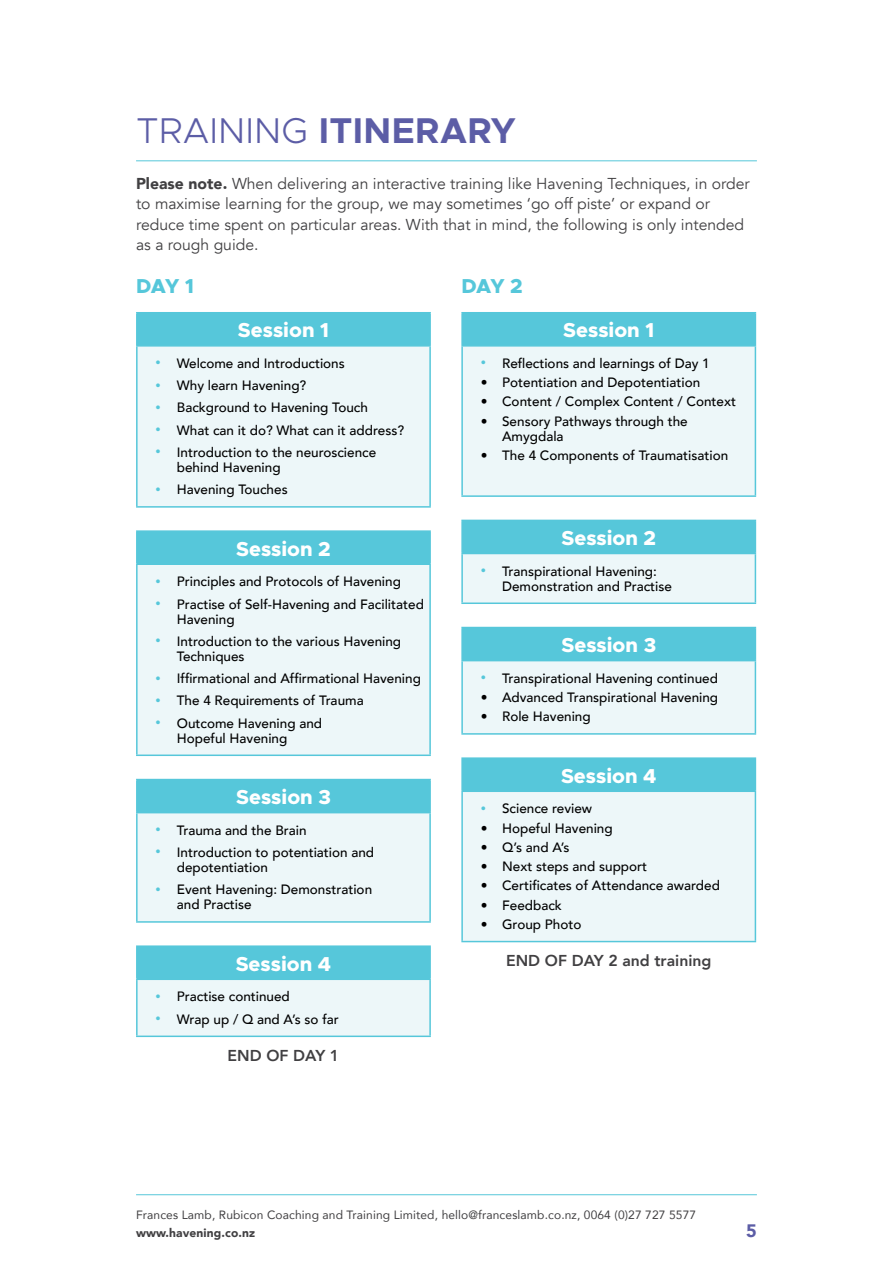
<style>
.page{position:relative;width:893px;height:1263px;background:#fff}
.page>*{position:absolute;margin:0;border:0;box-sizing:border-box;transform-origin:0 0}
.t1{font:700 36px "Metropolis";letter-spacing:.01em;color:#5c5da6}
.t2{font:800 20.25px "Metropolis";color:#fff}
.t3{font:800 20.25px "Metropolis";letter-spacing:-.035em;color:#56c7da}
.t4{font:900 18px "Avenir";color:#5c5da6}
.t5{font:15.75px/20.2px "Avenir";color:#414042}
.t6{font:800 15.75px "Avenir";color:#414042}
.t7{font:500 13.5px/15px "Avenir";color:#000}
.t8{font:12px "Avenir";letter-spacing:.01em;color:#414042}
.t9{font:900 12px "Avenir";letter-spacing:.01em;color:#414042}
.s1{font-weight:300}
.s2{font-weight:900}
.s3{font-size:10.5px;color:#56c7da}
</style>
<div class="page">
<hr style="left:136px;top:1194px;width:621px;height:1px;background:#56c7da">
<hr style="left:136px;top:160px;width:621px;height:1px;background:#56c7da">
<div style="left:138px;top:313px;width:291px;height:32px;background:#56c7da"></div>
<svg style="left:137px;top:347px;width:293px;height:688px;background:#d9f1f5"></svg>
<hr style="left:136px;top:312px;width:295px;height:1px;background:#56c7da">
<hr style="left:136px;top:313px;width:2px;height:32px;background:#56c7da">
<hr style="left:429px;top:313px;width:2px;height:32px;background:#56c7da">
<hr style="left:136px;top:345px;width:295px;height:2px;background:#56c7da">
<hr style="left:136px;top:347px;width:2px;height:159px;background:#56c7da">
<hr style="left:429px;top:347px;width:2px;height:159px;background:#56c7da">
<hr style="left:136px;top:506px;width:295px;height:2px;background:#56c7da">
<hr style="left:136px;top:530px;width:295px;height:2px;background:#56c7da">
<hr style="left:136px;top:532px;width:2px;height:31px;background:#56c7da">
<hr style="left:429px;top:532px;width:2px;height:31px;background:#56c7da">
<hr style="left:136px;top:563px;width:295px;height:2px;background:#56c7da">
<hr style="left:136px;top:565px;width:2px;height:189px;background:#56c7da">
<hr style="left:429px;top:565px;width:2px;height:189px;background:#56c7da">
<hr style="left:136px;top:754px;width:295px;height:2px;background:#56c7da">
<hr style="left:136px;top:779px;width:295px;height:1px;background:#56c7da">
<hr style="left:136px;top:780px;width:2px;height:32px;background:#56c7da">
<hr style="left:429px;top:780px;width:2px;height:32px;background:#56c7da">
<hr style="left:136px;top:812px;width:295px;height:1px;background:#56c7da">
<hr style="left:136px;top:813px;width:2px;height:108px;background:#56c7da">
<hr style="left:429px;top:813px;width:2px;height:108px;background:#56c7da">
<hr style="left:136px;top:921px;width:295px;height:2px;background:#56c7da">
<hr style="left:136px;top:945px;width:295px;height:2px;background:#56c7da">
<hr style="left:136px;top:947px;width:2px;height:31px;background:#56c7da">
<hr style="left:429px;top:947px;width:2px;height:31px;background:#56c7da">
<hr style="left:136px;top:978px;width:295px;height:2px;background:#56c7da">
<hr style="left:136px;top:980px;width:2px;height:55px;background:#56c7da">
<hr style="left:429px;top:980px;width:2px;height:55px;background:#56c7da">
<hr style="left:136px;top:1035px;width:295px;height:2px;background:#56c7da">
<div style="left:463px;top:313px;width:292px;height:32px;background:#56c7da"></div>
<svg style="left:462px;top:347px;width:293px;height:594px;background:#d5eff4"></svg>
<hr style="left:461px;top:312px;width:295px;height:1px;background:#56c7da">
<hr style="left:461px;top:313px;width:2px;height:32px;background:#56c7da">
<hr style="left:755px;top:313px;width:1px;height:32px;background:#56c7da">
<hr style="left:461px;top:345px;width:295px;height:2px;background:#56c7da">
<hr style="left:461px;top:347px;width:2px;height:148px;background:#56c7da">
<hr style="left:755px;top:347px;width:1px;height:148px;background:#56c7da">
<hr style="left:461px;top:495px;width:295px;height:2px;background:#56c7da">
<hr style="left:461px;top:520px;width:295px;height:1px;background:#56c7da">
<hr style="left:461px;top:521px;width:2px;height:32px;background:#56c7da">
<hr style="left:755px;top:521px;width:1px;height:32px;background:#56c7da">
<hr style="left:461px;top:553px;width:295px;height:1px;background:#56c7da">
<hr style="left:461px;top:554px;width:2px;height:48px;background:#56c7da">
<hr style="left:755px;top:554px;width:1px;height:48px;background:#56c7da">
<hr style="left:461px;top:602px;width:295px;height:2px;background:#56c7da">
<hr style="left:461px;top:627px;width:295px;height:1px;background:#56c7da">
<hr style="left:461px;top:628px;width:2px;height:32px;background:#56c7da">
<hr style="left:755px;top:628px;width:1px;height:32px;background:#56c7da">
<hr style="left:461px;top:660px;width:295px;height:1px;background:#56c7da">
<hr style="left:461px;top:661px;width:2px;height:72px;background:#56c7da">
<hr style="left:755px;top:661px;width:1px;height:72px;background:#56c7da">
<hr style="left:461px;top:733px;width:295px;height:2px;background:#56c7da">
<hr style="left:461px;top:757px;width:295px;height:2px;background:#56c7da">
<hr style="left:461px;top:759px;width:2px;height:31px;background:#56c7da">
<hr style="left:755px;top:759px;width:1px;height:31px;background:#56c7da">
<hr style="left:461px;top:790px;width:295px;height:2px;background:#56c7da">
<hr style="left:461px;top:792px;width:2px;height:149px;background:#56c7da">
<hr style="left:755px;top:792px;width:1px;height:149px;background:#56c7da">
<hr style="left:461px;top:941px;width:295px;height:1px;background:#56c7da">
<h1 class="t1" style="left:136px;top:108px;width:381px"><span class="s1">TRAINING</span> ITINERARY</h1>
<p class="t5" style="left:136px;top:174px;width:615px"><span class="s2">Please note.</span> When delivering an interactive training like Havening Techniques, in order to maximise learning for the group, we may sometimes ‘go off piste’ or expand or reduce time spent on particular areas. With that in mind, the following is only intended as a rough guide.</p>
<h2 class="t3" style="left:136px;top:273px;width:59px">DAY 1</h2>
<h2 class="t2" style="left:238px;top:317px;width:93px">Session 1</h2>
<p class="t7" style="left:156px;top:355px;width:191px"><span class="s3">•</span> Welcome and Introductions</p>
<p class="t7" style="left:156px;top:377px;width:152px"><span class="s3">•</span> Why learn Havening?</p>
<p class="t7" style="left:156px;top:399px;width:214px"><span class="s3">•</span> Background to Havening Touch</p>
<p class="t7" style="left:156px;top:422px;width:250px"><span class="s3">•</span> What can it do? What can it address?</p>
<p class="t7" style="left:177px;top:444px;width:201px;text-indent:-21px"><span class="s3">•</span> Introduction to the neuroscience behind Havening</p>
<p class="t7" style="left:156px;top:481px;width:134px"><span class="s3">•</span> Havening Touches</p>
<h2 class="t3" style="left:461px;top:273px;width:63px">DAY 2</h2>
<h2 class="t2" style="left:563px;top:317px;width:93px">Session 1</h2>
<p class="t7" style="left:481px;top:355px;width:230px"><span class="s3">•</span> Reflections and learnings of Day 1</p>
<p class="t7" style="left:481px;top:374px;width:221px">• Potentiation and Depotentiation</p>
<p class="t7" style="left:481px;top:393px;width:257px">• Content / Complex Content / Context</p>
<p class="t7" style="left:502px;top:413px;width:187px;text-indent:-21px">• Sensory Pathways through the<br>Amygdala</p>
<p class="t7" style="left:481px;top:447px;width:249px">• The 4 Components of Traumatisation</p>
<h2 class="t2" style="left:236px;top:536px;width:96px">Session 2</h2>
<p class="t7" style="left:156px;top:573px;width:247px"><span class="s3">•</span> Principles and Protocols of Havening</p>
<p class="t7" style="left:177px;top:596px;width:249px;text-indent:-21px"><span class="s3">•</span> Practise of Self-Havening and Facilitated<br>Havening</p>
<p class="t7" style="left:177px;top:633px;width:226px;text-indent:-21px"><span class="s3">•</span> Introduction to the various Havening<br>Techniques</p>
<p class="t7" style="left:156px;top:670px;width:267px"><span class="s3">•</span> Iffirmational and Affirmational Havening</p>
<p class="t7" style="left:156px;top:692px;width:210px"><span class="s3">•</span> The 4 Requirements of Trauma</p>
<p class="t7" style="left:177px;top:715px;width:147px;text-indent:-21px"><span class="s3">•</span> Outcome Havening and<br>Hopeful Havening</p>
<h2 class="t2" style="left:236px;top:784px;width:96px">Session 3</h2>
<p class="t7" style="left:156px;top:822px;width:153px"><span class="s3">•</span> Trauma and the Brain</p>
<p class="t7" style="left:177px;top:844px;width:199px;text-indent:-21px"><span class="s3">•</span> Introduction to potentiation and depotentiation</p>
<p class="t7" style="left:177px;top:881px;width:197px;text-indent:-21px"><span class="s3">•</span> Event Havening: Demonstration and Practise</p>
<h2 class="t2" style="left:236px;top:951px;width:97px">Session 4</h2>
<p class="t7" style="left:156px;top:988px;width:136px"><span class="s3">•</span> Practise continued</p>
<p class="t7" style="left:156px;top:1011px;width:185px"><span class="s3">•</span> Wrap up / Q and A’s so far</p>
<p class="t6" style="left:228px;top:1043px;width:113px">END OF DAY 1</p>
<h2 class="t2" style="left:561px;top:525px;width:96px">Session 2</h2>
<p class="t7" style="left:502px;top:563px;width:171px;text-indent:-21px"><span class="s3">•</span> Transpirational Havening:<br>Demonstration and Practise</p>
<h2 class="t2" style="left:561px;top:632px;width:96px">Session 3</h2>
<p class="t7" style="left:481px;top:670px;width:239px"><span class="s3">•</span> Transpirational Havening continued</p>
<p class="t7" style="left:481px;top:689px;width:239px">• Advanced Transpirational Havening</p>
<p class="t7" style="left:481px;top:708px;width:111px">• Role Havening</p>
<h2 class="t2" style="left:561px;top:763px;width:97px">Session 4</h2>
<p class="t7" style="left:481px;top:800px;width:113px"><span class="s3">•</span> Science review</p>
<p class="t7" style="left:481px;top:820px;width:133px">• Hopeful Havening</p>
<p class="t7" style="left:481px;top:839px;width:90px">• Q’s and A’s</p>
<p class="t7" style="left:481px;top:858px;width:168px">• Next steps and support</p>
<p class="t7" style="left:481px;top:877px;width:241px">• Certificates of Attendance awarded</p>
<p class="t7" style="left:481px;top:897px;width:83px">• Feedback</p>
<p class="t7" style="left:481px;top:916px;width:102px">• Group Photo</p>
<p class="t6" style="left:506px;top:948px;width:207px">END OF DAY 2 and training</p>
<p class="t8" style="left:136px;top:1205px;width:562px">Frances Lamb, Rubicon Coaching and Training Limited, hello@franceslamb.co.nz, 0064 (0)27 727 5577</p>
<p class="t9" style="left:136px;top:1222px;width:121px">www.havening.co.nz</p>
<h3 class="t4" style="left:746px;top:1215px;width:12px">5</h3>
</div>
